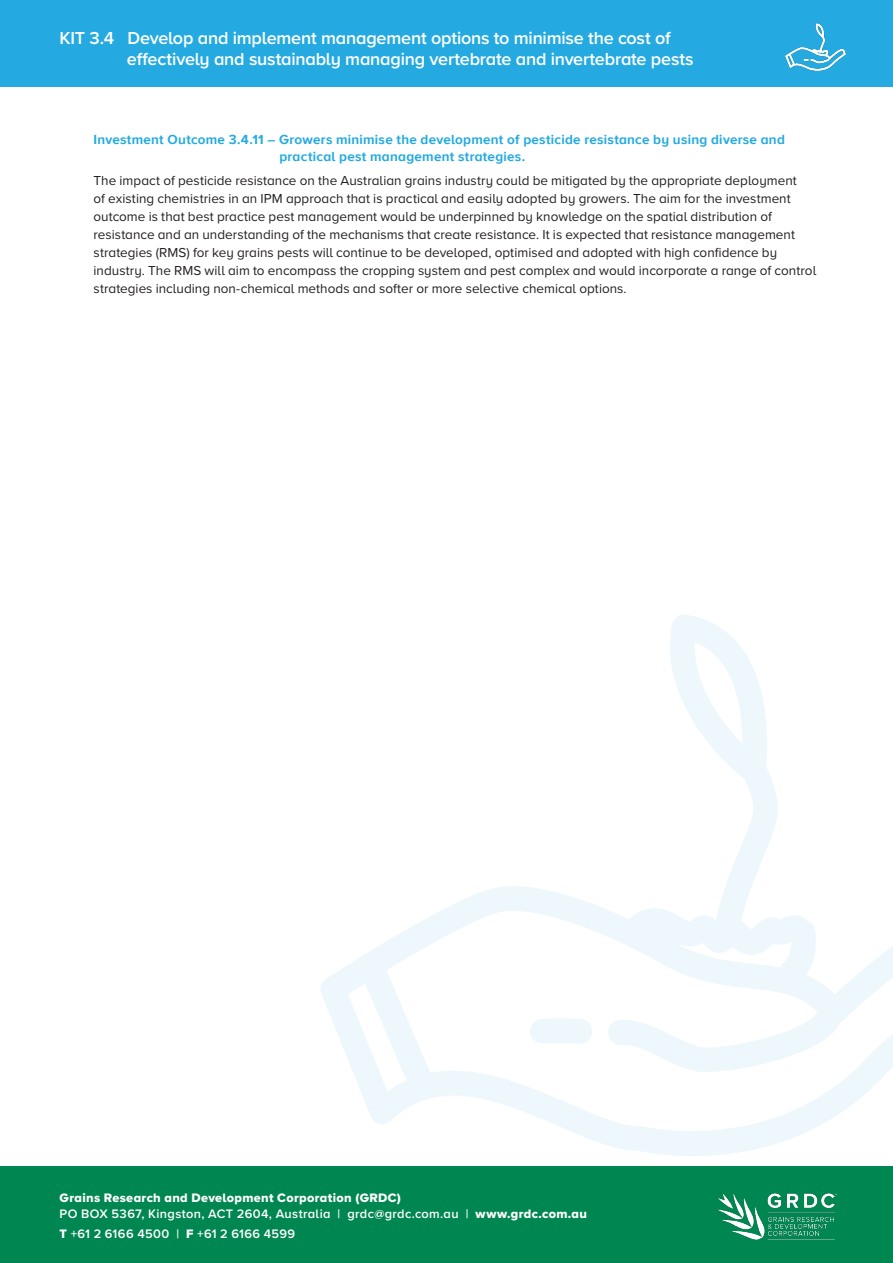
<style>
.page{position:relative;width:893px;height:1263px;background:#fff}
.page>*{position:absolute;margin:0;border:0;box-sizing:border-box;transform-origin:0 0}
.Banner_body_text{font:600 18px "Proxima Nova A";letter-spacing:-.01em;color:#fff}
.Body_text{font:13.5px/18px "Proxima Nova A";color:#231f20}
.Text_heading_2_-_col{font:700 13.5px/16.5px "Proxima Nova AW01";letter-spacing:.02em;color:#24aae1}
.t1{font:600 12.75px "Proxima Nova A";letter-spacing:.03em;color:#fff}
.t2{font:12.75px "Proxima Nova A Extrabld";letter-spacing:.025em;color:#fff}
.s1{font-family:"Proxima Nova A Extrabld";font-weight:400}
</style>
<div class="page">
<div style="left:0;top:0;width:893px;height:86px;background:#24aae1"></div>
<img style="left:785px;top:23px;width:61px;height:48px">
<div style="left:0;top:1166px;width:893px;height:97px;background:#008751"></div>
<img style="left:717px;top:1193px;width:120px;height:47px">
<p class="Banner_body_text" style="left:60px;top:24px;width:613px">KIT 3.4 Develop and implement management options to minimise the cost of</p>
<p class="Banner_body_text" style="left:127px;top:46px;width:568px">effectively and sustainably managing vertebrate and invertebrate pests</p>
<p class="Text_heading_2_-_col" style="left:279px;top:131px;width:507px;text-indent:-186px">Investment Outcome 3.4.11 – Growers minimise the development of pesticide resistance by using diverse and practical pest management strategies.</p>
<p class="Body_text" style="left:94px;top:171px;width:724px">The impact of pesticide resistance on the Australian grains industry could be mitigated by the appropriate deployment<br>of existing chemistries in an IPM approach that is practical and easily adopted by growers. The aim for the investment outcome is that best practice pest management would be underpinned by knowledge on the spatial distribution of resistance and an understanding of the mechanisms that create resistance. It is expected that resistance management strategies (RMS) for key grains pests will continue to be developed, optimised and adopted with high confidence by industry. The RMS will aim to encompass the cropping system and pest complex and would incorporate a range of control strategies including non-chemical methods and softer or more selective chemical options.</p>
<p class="t2" style="left:60px;top:1188px;width:343px">Grains Research and Development Corporation (GRDC)</p>
<p class="t1" style="left:60px;top:1204px;width:529px">PO BOX 5367, Kingston, ACT 2604, Australia | grdc@grdc.com.au | <span class="s1">www.grdc.com.au</span></p>
<p class="t1" style="left:60px;top:1224px;width:237px"><span class="s1">T</span> +61 2 6166 4500 | <span class="s1">F</span> +61 2 6166 4599</p>
</div>
